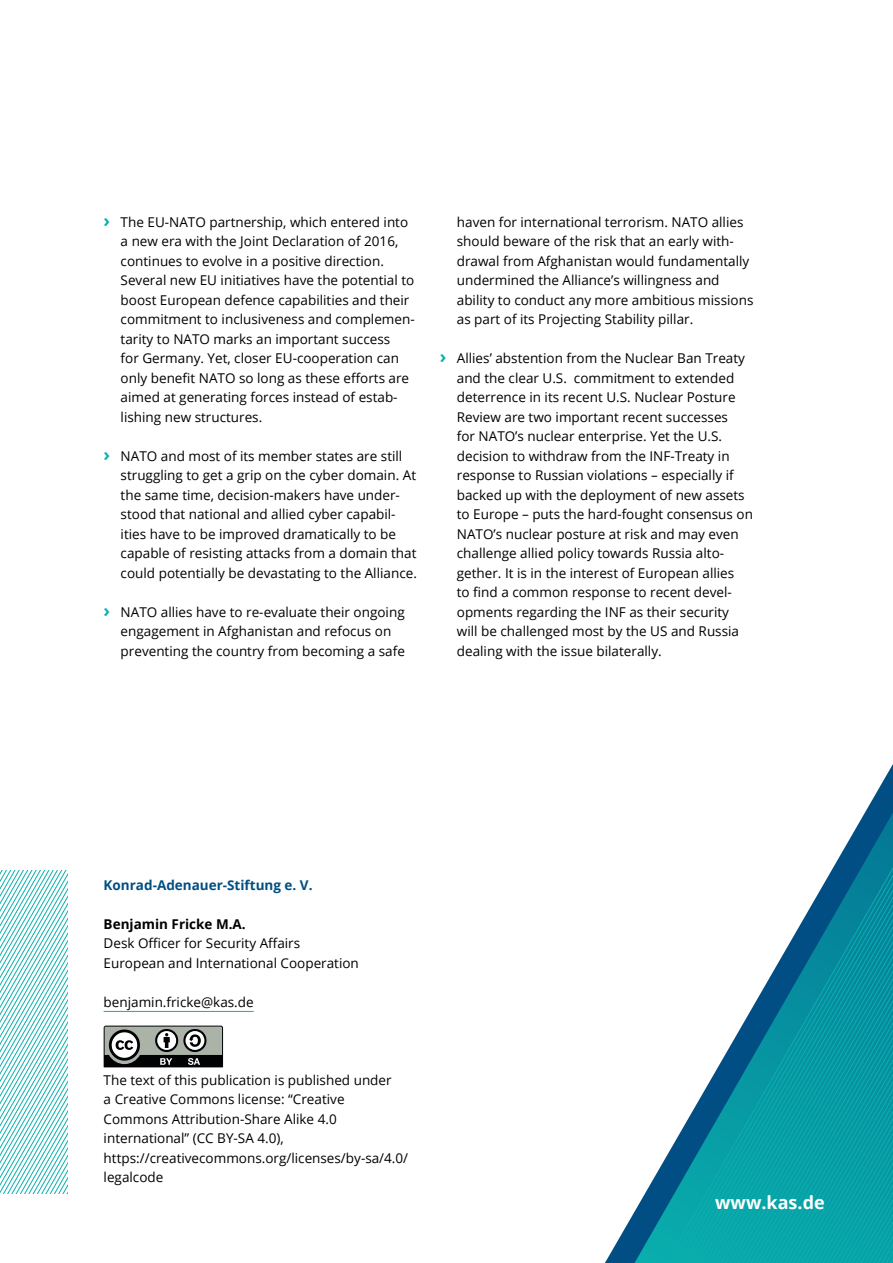
<style>
.page{position:relative;width:893px;height:1263px;background:#fff}
.page>*{position:absolute;margin:0;border:0;box-sizing:border-box;transform-origin:0 0}
.t1{font:700 18px "Open Sans";color:#fff}
.t2{font:13.5px/19.5px "Open Sans";color:#000}
.t3{font:700 13.5px "Open Sans";color:#004e83}
.t4{font:700 13.5px "Open Sans";color:#000}
.s1{font-weight:700;font-size:18px;color:#0ab0ae}
</style>
<div class="page">
<svg style="left:0;top:870px;width:68px;height:324px"></svg>
<svg style="left:104px;top:1025px;width:119px;height:42px;background:#757975"></svg>
<svg style="left:878px;top:764px;width:15px;height:26px"></svg>
<svg style="left:627px;top:790px;width:266px;height:473px"></svg>
<hr style="left:104px;top:1011px;width:150px;height:1px;background:#0ab0ae">
<p class="t2" style="left:121px;top:212px;width:296px;text-indent:-17px"><span class="s1">›</span> The EU-NATO partnership, which entered into a new era with the Joint Declaration of 2016, continues to evolve in a positive direction.<br>Several new EU initiatives have the potential to boost European defence capabilities and their commitment to inclusiveness and complemen&shy;tarity to NATO marks an important success<br>for Germany. Yet, closer EU-cooperation can only benefit NATO so long as these efforts are aimed at generating forces instead of estab&shy;lishing new structures.</p>
<p class="t2" style="left:121px;top:446px;width:298px;text-indent:-17px"><span class="s1">›</span> NATO and most of its member states are still struggling to get a grip on the cyber domain. At the same time, decision-makers have under&shy;stood that national and allied cyber capabil&shy;ities have to be improved dramatically to be capable of resisting attacks from a domain that could potentially be devastating to the Alliance.</p>
<p class="t2" style="left:121px;top:602px;width:286px;text-indent:-17px"><span class="s1">›</span> NATO allies have to re-evaluate their ongoing engagement in Afghanistan and refocus on preventing the country from becoming a safe</p>
<p class="t2" style="left:457px;top:212px;width:298px">haven for international terrorism. NATO allies should beware of the risk that an early with&shy;drawal from Afghanistan would fundamentally undermined the Alliance’s willingness and ability to conduct any more ambitious missions as part of its Projecting Stability pillar.</p>
<p class="t2" style="left:457px;top:348px;width:298px;text-indent:-17px"><span class="s1">›</span> Allies’ abstention from the Nuclear Ban Treaty and the clear U.S. commitment to extended deterrence in its recent U.S. Nuclear Posture Review are two important recent successes<br>for NATO’s nuclear enterprise. Yet the U.S. decision to withdraw from the INF-Treaty in response to Russian violations – especially if backed up with the deployment of new assets to Europe – puts the hard-fought consensus on NATO’s nuclear posture at risk and may even challenge allied policy towards Russia alto&shy;gether. It is in the interest of European allies<br>to find a common response to recent devel&shy;opments regarding the INF as their security will be challenged most by the US and Russia dealing with the issue bilaterally.</p>
<p class="t3" style="left:104px;top:875px;width:210px">Konrad-Adenauer-Stiftung e. V.</p>
<p class="t4" style="left:104px;top:914px;width:144px">Benjamin Fricke M.A.</p>
<p class="t2" style="left:104px;top:933px;width:257px">Desk Officer for Security Affairs<br>European and International Cooperation</p>
<p class="t2" style="left:104px;top:992px;width:152px">benjamin.fricke@kas.de</p>
<p class="t2" style="left:104px;top:1070px;width:306px">The text of this publication is published under<br>a Creative Commons license: “Creative Commons Attribution-Share Alike 4.0 international” (CC BY-SA 4.0), https://creativecommons.org/licenses/by-sa/4.0/ legalcode</p>
<h1 class="t1" style="left:715px;top:1190px;width:111px">www.kas.de</h1>
</div>
